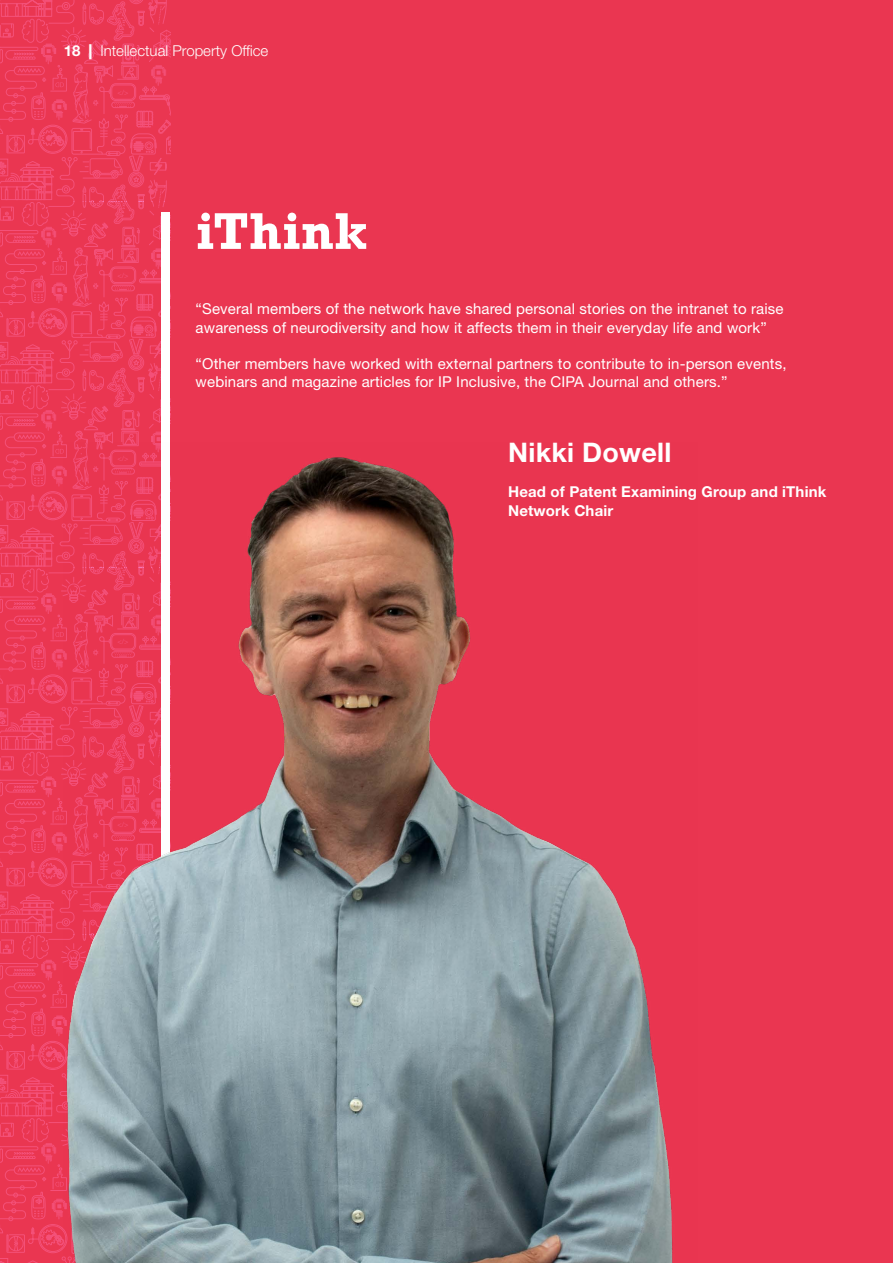
<style>
.page{position:relative;width:893px;height:1263px;background:#ea3651}
.page>*{position:absolute;margin:0;border:0;box-sizing:border-box;transform-origin:0 0}
.t1{font:700 52.5px "Rockwell";letter-spacing:.005em;color:#fff}
.t2{font:700 27px "Helvetica Neue LT Std";letter-spacing:.01em;color:#fff}
.body{font:15px/18.8px "Helvetica Neue LT Std";letter-spacing:.01em;color:#fff}
.body-2{font:700 15px/18.8px "Helvetica Neue LT Std";letter-spacing:.01em;color:#fff}
.t3{font:300 15px "Helvetica Neue LT Std";color:#fff}
.s1{font-weight:700}
.s2{font-weight:900}
</style>
<div class="page">
<svg style="left:0;top:0;width:170px;height:1263px"></svg>
<div style="left:162px;top:213px;width:8px;height:1050px;background:#fff"></div>
<img style="left:64px;top:442px;width:609px;height:821px">
<p class="t3" style="left:64px;top:42px;width:206px"><span class="s1">18</span> <span class="s2">|</span> Intellectual Property Office</p>
<h1 class="t1" style="left:196px;top:199px;width:174px">iThink</h1>
<p class="body" style="left:196px;top:299px;width:589px">“Several members of the network have shared personal stories on the intranet to raise awareness of neurodiversity and how it affects them in their everyday life and work”</p>
<p class="body" style="left:196px;top:354px;width:592px">“Other members have worked with external partners to contribute to in-person events, webinars and magazine articles for IP Inclusive, the CIPA Journal and others.”</p>
<h2 class="t2" style="left:508px;top:435px;width:165px">Nikki Dowell</h2>
<p class="body-2" style="left:508px;top:482px;width:320px">Head of Patent Examining Group and iThink<br>Network Chair</p>
</div>
